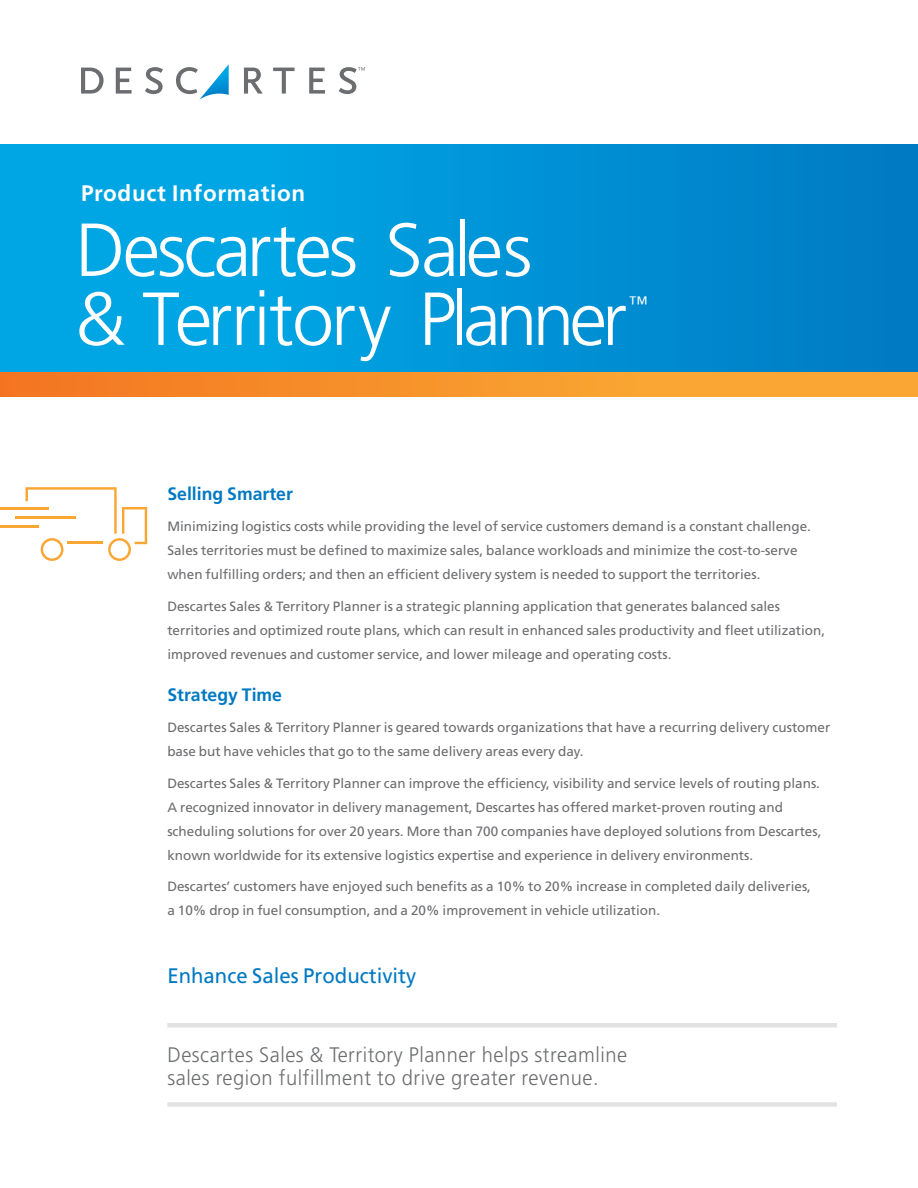
<style>
.page{position:relative;width:918px;height:1188px;background:#fff}
.page>*{position:absolute;margin:0;border:0;box-sizing:border-box;transform-origin:0 0}
.Product_Name{font:300 75px "Frutiger LT Std";letter-spacing:-.065em;color:#fff}
.Product_Name-2{font:300 75px "Frutiger LT Std";letter-spacing:-.04em;color:#fff}
.Body_Copy{font:700 22.5px "Frutiger LT Std";letter-spacing:.03em;color:#fff}
.t1{font:300 21px "Frutiger LT Std";letter-spacing:.025em;color:#6c6d70;scale:.96 1}
.Body_Copy-2{font:21px "Frutiger LT Std";color:#0079c2}
.Product_Name-3{font:300 19.5px "Frutiger LT Std";color:#fff}
.Body_Copy-3{font:700 18px "Frutiger LT Std";color:#0079c2}
.Body_Copy-4{font:13.5px/24px "Frutiger LT Std";color:#6c6d70}
</style>
<div class="page">
<div style="left:0;top:144px;width:918px;height:229px;background:linear-gradient(to right,#00aeea,#007dc5)"></div>
<svg style="left:81px;top:68px;width:23px;height:26px"></svg>
<svg style="left:116px;top:68px;width:16px;height:26px"></svg>
<svg style="left:145px;top:67px;width:18px;height:27px"></svg>
<svg style="left:244px;top:68px;width:19px;height:26px"></svg>
<svg style="left:273px;top:68px;width:22px;height:26px"></svg>
<svg style="left:309px;top:68px;width:16px;height:26px"></svg>
<svg style="left:339px;top:67px;width:26px;height:27px"></svg>
<svg style="left:176px;top:64px;width:53px;height:36px"></svg>
<div style="left:0;top:373px;width:918px;height:23px;background:linear-gradient(to right,#f37822,#fbb037)"></div>
<div style="left:167px;top:1023px;width:670px;height:5px;background:#e2e2e2"></div>
<div style="left:167px;top:1102px;width:670px;height:5px;background:#e2e2e2"></div>
<svg style="left:26px;top:487px;width:121px;height:74px"></svg>
<hr style="left:0;top:507px;width:48px;height:3px;background:#faa633">
<hr style="left:16px;top:516px;width:60px;height:3px;background:#faa633">
<hr style="left:0;top:526px;width:39px;height:2px;background:#faa633">
<p class="Body_Copy" style="left:81px;top:180px;width:226px">Product Information</p>
<p class="Product_Name-2" style="left:76px;top:208px;width:458px">Descartes Sales</p>
<p class="Product_Name" style="left:76px;top:277px;width:553px">&amp; Territory Planner</p>
<p class="Product_Name-3" style="left:629px;top:293px;width:21px">™</p>
<p class="Body_Copy-3" style="left:167px;top:483px;width:127px">Selling Smarter</p>
<p class="Body_Copy-4" style="left:167px;top:514px;width:645px">Minimizing logistics costs while providing the level of service customers demand is a constant challenge.</p>
<p class="Body_Copy-4" style="left:167px;top:538px;width:632px">Sales territories must be defined to maximize sales, balance workloads and minimize the cost-to-serve</p>
<p class="Body_Copy-4" style="left:167px;top:562px;width:595px">when fulfilling orders; and then an efficient delivery system is needed to support the territories.</p>
<p class="Body_Copy-4" style="left:167px;top:594px;width:659px">Descartes Sales &amp; Territory Planner is a strategic planning application that generates balanced sales territories and optimized route plans, which can result in enhanced sales productivity and fleet utilization,</p>
<p class="Body_Copy-4" style="left:167px;top:642px;width:506px">improved revenues and customer service, and lower mileage and operating costs.</p>
<p class="Body_Copy-3" style="left:167px;top:684px;width:116px">Strategy Time</p>
<p class="Body_Copy-4" style="left:167px;top:715px;width:664px">Descartes Sales &amp; Territory Planner is geared towards organizations that have a recurring delivery customer base but have vehicles that go to the same delivery areas every day.</p>
<p class="Body_Copy-4" style="left:167px;top:771px;width:654px">Descartes Sales &amp; Territory Planner can improve the efficiency, visibility and service levels of routing plans.</p>
<p class="Body_Copy-4" style="left:167px;top:795px;width:656px">A recognized innovator in delivery management, Descartes has offered market-proven routing and scheduling solutions for over 20 years. More than 700 companies have deployed solutions from Descartes,</p>
<p class="Body_Copy-4" style="left:167px;top:843px;width:587px">known worldwide for its extensive logistics expertise and experience in delivery environments.</p>
<p class="Body_Copy-4" style="left:167px;top:874px;width:645px">Descartes’ customers have enjoyed such benefits as a 10% to 20% increase in completed daily deliveries,</p>
<p class="Body_Copy-4" style="left:167px;top:898px;width:494px">a 10% drop in fuel consumption, and a 20% improvement in vehicle utilization.</p>
<p class="Body_Copy-2" style="left:167px;top:963px;width:251px">Enhance Sales Productivity</p>
<p class="t1" style="left:167px;top:1043px;width:481px">Descartes Sales &amp; Territory Planner helps streamline</p>
<p class="t1" style="left:167px;top:1065px;width:451px">sales region fulfillment to drive greater revenue.</p>
</div>
